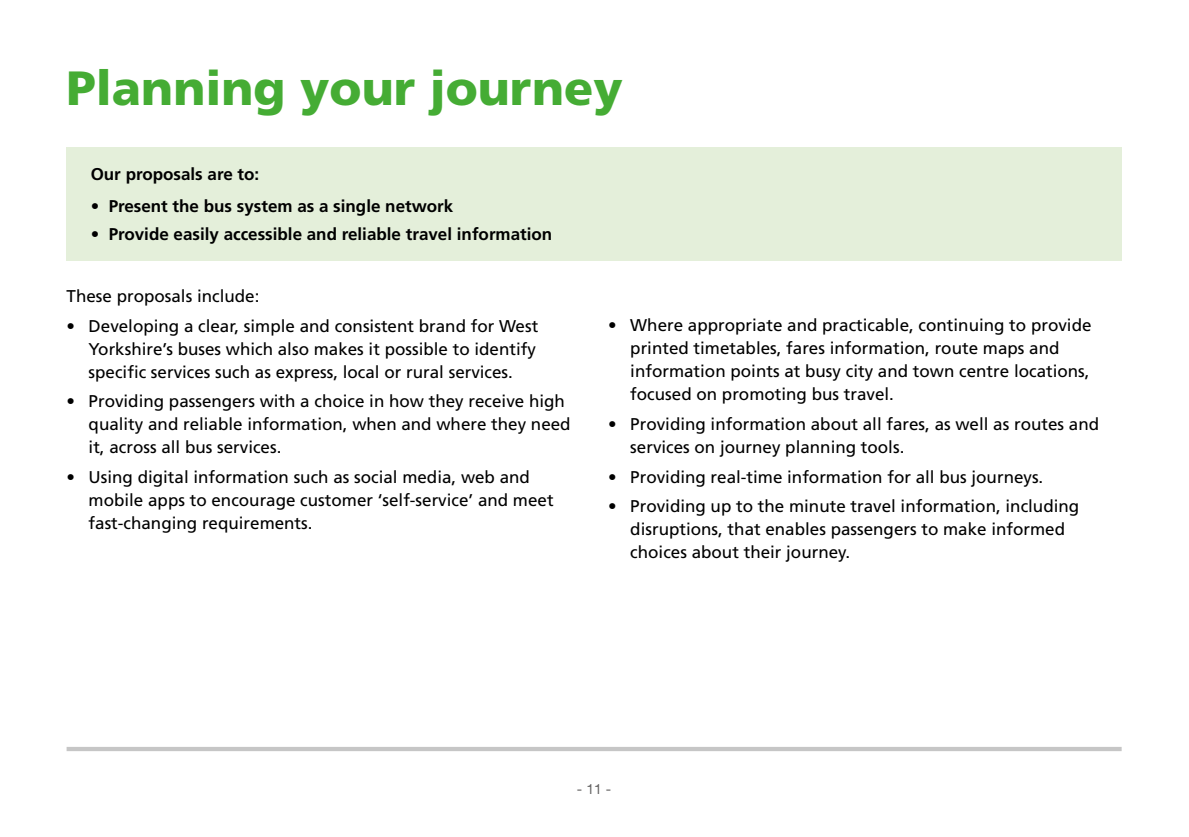
<style>
.page{position:relative;width:1189px;height:837px;background:#fff}
.page>*{position:absolute;margin:0;border:0;box-sizing:border-box;transform-origin:0 0}
.t1{font:900 48px "Frutiger";color:#45ac34}
.t2{font:17px/23px "Frutiger";color:#000}
.t3{font:700 17px "Frutiger";color:#000}
.t4{font:14px "Helvetica Neue LT";color:#646363}
</style>
<div class="page">
<hr style="left:67px;top:747px;width:1054px;height:3px;background:#c6c6c6">
<div style="left:67px;top:147px;width:1054px;height:114px;background:#e4efda"></div>
<h1 class="t1" style="left:67px;top:60px;width:557px">Planning your journey</h1>
<p class="t3" style="left:91px;top:164px;width:170px">Our proposals are to:</p>
<p class="t3" style="left:91px;top:196px;width:364px">• Present the bus system as a single network</p>
<p class="t3" style="left:91px;top:224px;width:463px">• Provide easily accessible and reliable travel information</p>
<p class="t2" style="left:67px;top:284px;width:194px">These proposals include:</p>
<p class="t2" style="left:89px;top:314px;width:451px;text-indent:-22px">• Developing a clear, simple and consistent brand for West<br>Yorkshire’s buses which also makes it possible to identify specific services such as express, local or rural services.</p>
<p class="t2" style="left:89px;top:389px;width:483px;text-indent:-22px">• Providing passengers with a choice in how they receive high quality and reliable information, when and where they need it, across all bus services.</p>
<p class="t2" style="left:89px;top:465px;width:466px;text-indent:-22px">• Using digital information such as social media, web and mobile apps to encourage customer ‘self-service’ and meet fast-changing requirements.</p>
<p class="t2" style="left:630px;top:314px;width:462px;text-indent:-22px">• Where appropriate and practicable, continuing to provide printed timetables, fares information, route maps and information points at busy city and town centre locations, focused on promoting bus travel.</p>
<p class="t2" style="left:630px;top:412px;width:470px;text-indent:-22px">• Providing information about all fares, as well as routes and services on journey planning tools.</p>
<p class="t2" style="left:608px;top:465px;width:436px">• Providing real-time information for all bus journeys.</p>
<p class="t2" style="left:630px;top:494px;width:450px;text-indent:-22px">• Providing up to the minute travel information, including disruptions, that enables passengers to make informed choices about their journey.</p>
<p class="t4" style="left:577px;top:780px;width:36px">- 11 -</p>
</div>
